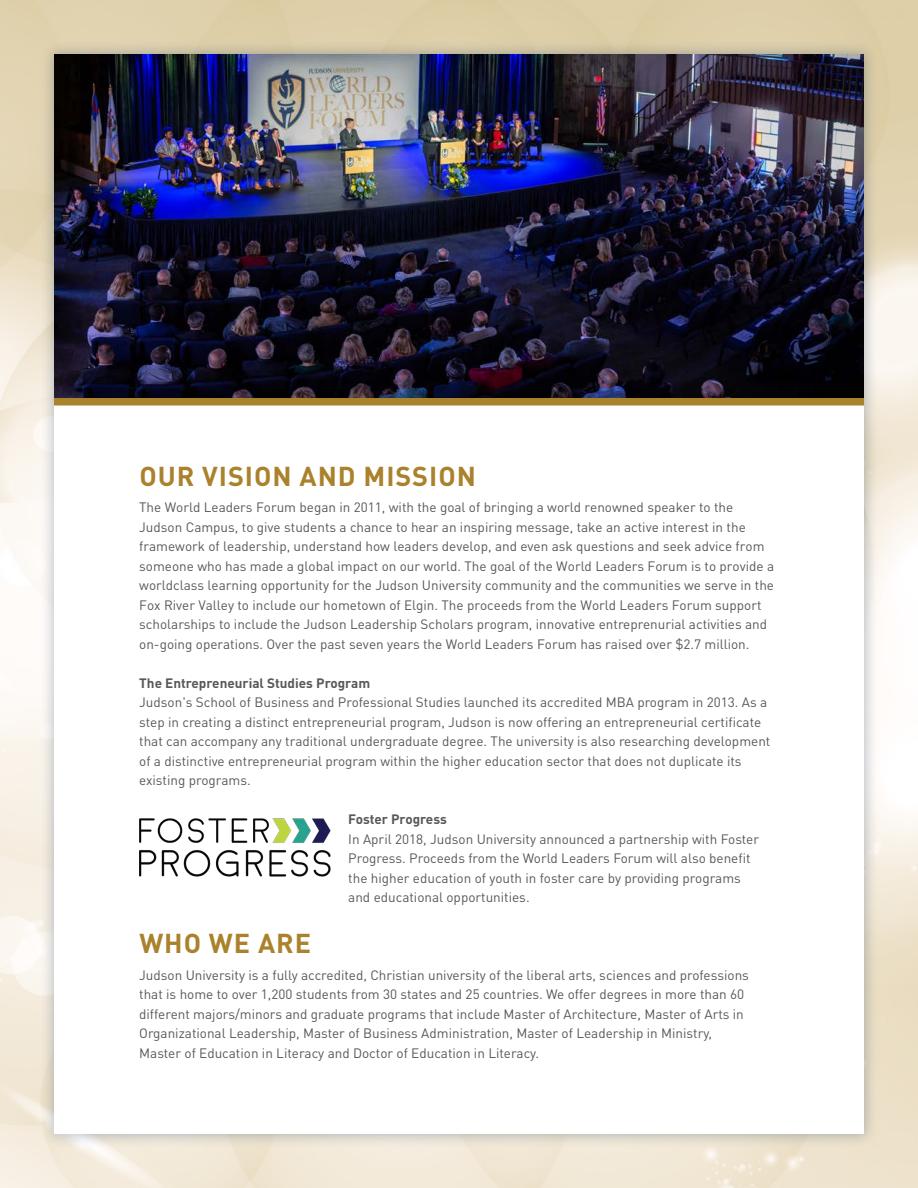
<style>
.page{position:relative;width:918px;height:1188px;background:#fff}
.page>*{position:absolute;margin:0;border:0;box-sizing:border-box;transform-origin:0 0}
.t1{font:700 27px "DIN Pro";letter-spacing:.035em;color:#aa822c}
.t2{font:13.5px/19.5px "DIN Pro";color:#57585a}
.t3{font:700 13.5px "DIN Pro";color:#57585a}
</style>
<div class="page">
<div style="left:40px;top:40px;width:838px;height:1108px;background:#002553;opacity:.29"></div>
<div style="left:54px;top:54px;width:810px;height:1080px;background:#fff"></div>
<img style="left:54px;top:54px;width:810px;height:344px">
<div style="left:54px;top:398px;width:810px;height:8px;background:#aa822c"></div>
<img style="left:139px;top:818px;width:192px;height:59px">
<p class="t1" style="left:139px;top:454px;width:338px">OUR VISION AND MISSION</p>
<p class="t2" style="left:139px;top:496px;width:636px">The World Leaders Forum began in 2011, with the goal of bringing a world renowned speaker to the Judson Campus, to give students a chance to hear an inspiring message, take an active interest in the framework of leadership, understand how leaders develop, and even ask questions and seek advice from someone who has made a global impact on our world. The goal of the World Leaders Forum is to provide a worldclass learning opportunity for the Judson University community and the communities we serve in the Fox River Valley to include our hometown of Elgin. The proceeds from the World Leaders Forum support scholarships to include the Judson Leadership Scholars program, innovative entreprenurial activities and on-going operations. Over the past seven years the World Leaders Forum has raised over $2.7 million.</p>
<p class="t3" style="left:139px;top:672px;width:233px">The Entrepreneurial Studies Program</p>
<p class="t2" style="left:139px;top:691px;width:633px">Judson's School of Business and Professional Studies launched its accredited MBA program in 2013. As a step in creating a distinct entrepreneurial program, Judson is now offering an entrepreneurial certificate that can accompany any traditional undergraduate degree. The university is also researching development of a distinctive entrepreneurial program within the higher education sector that does not duplicate its existing programs.</p>
<p class="t3" style="left:348px;top:808px;width:100px">Foster Progress</p>
<p class="t2" style="left:348px;top:828px;width:412px">In April 2018, Judson University announced a partnership with Foster Progress. Proceeds from the World Leaders Forum will also benefit the higher education of youth in foster care by providing programs and educational opportunities.</p>
<p class="t1" style="left:139px;top:921px;width:173px">WHO WE ARE</p>
<p class="t2" style="left:139px;top:964px;width:611px">Judson University is a fully accredited, Christian university of the liberal arts, sciences and professions that is home to over 1,200 students from 30 states and 25 countries. We offer degrees in more than 60 different majors/minors and graduate programs that include Master of Architecture, Master of Arts in Organizational Leadership, Master of Business Administration, Master of Leadership in Ministry, Master of Education in Literacy and Doctor of Education in Literacy.</p>
</div>
